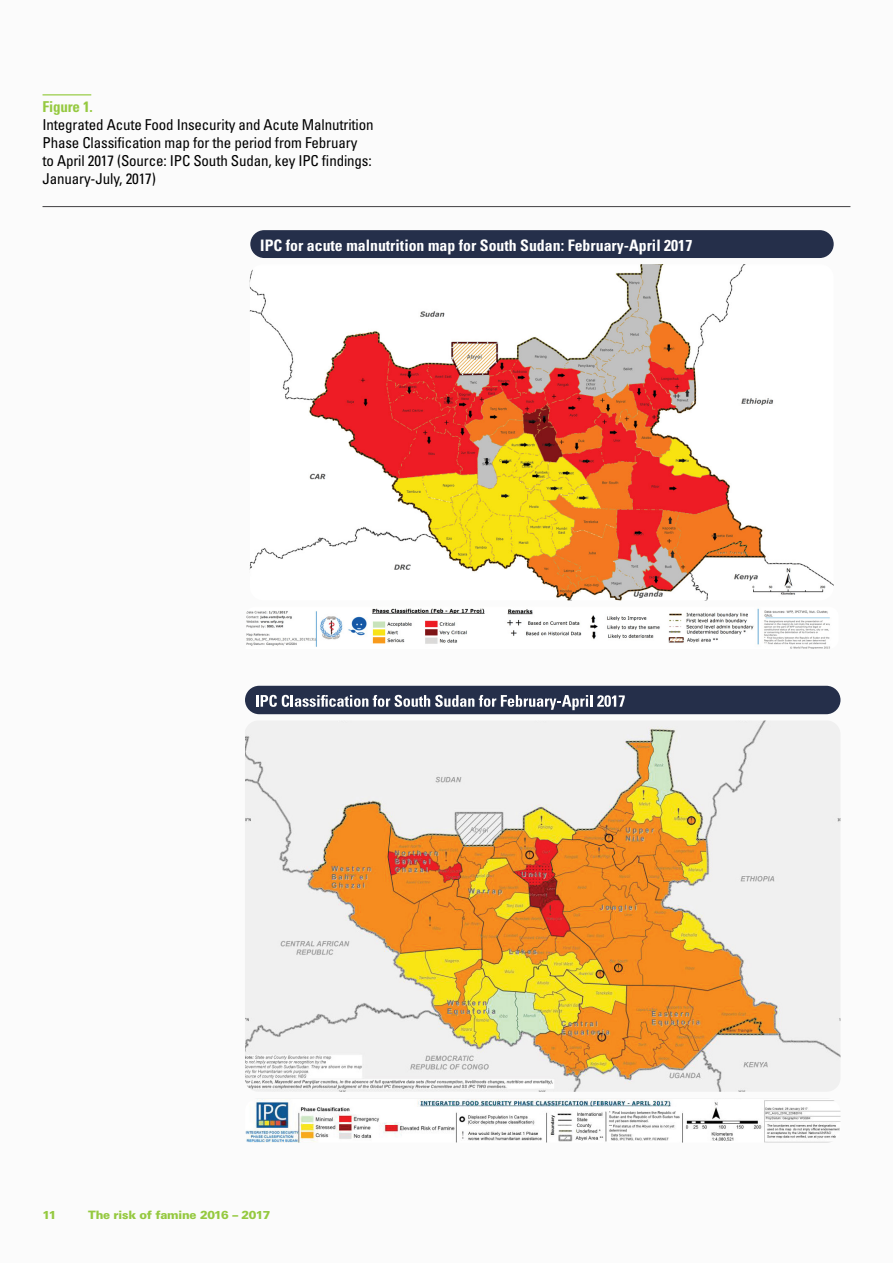
<style>
.page{position:relative;width:893px;height:1263px;background:#fbfbfb}
.page>*{position:absolute;margin:0;border:0;box-sizing:border-box;transform-origin:0 0}
.t1{font:700 condensed 15.75px "Univers LT Std";color:#fff}
.t2{font:condensed 15px/18px "Univers LT Std";letter-spacing:-.01em;color:#000}
.t3{font:700 condensed 15px "Univers LT Std";letter-spacing:-.01em;color:#95c940}
.t4{font:900 11.55px "Univers LT Std";letter-spacing:-.02em;color:#95c940}
</style>
<div class="page">
<hr style="left:43px;top:94px;width:48px;height:2px;background:#aad466">
<hr style="left:43px;top:206px;width:807px;height:1px;background:#414042">
<div style="left:245px;top:686px;width:595px;height:28px;background:#252f4a;border-radius:14px"></div>
<svg style="left:256px;top:695px;width:369px;height:15px"></svg>
<img style="left:245px;top:720px;width:595px;height:372px">
<img style="left:245px;top:1099px;width:595px;height:44px">
<div style="left:250px;top:230px;width:584px;height:28px;background:#252f4a;border-radius:14px"></div>
<img style="left:250px;top:264px;width:584px;height:336px">
<img style="left:246px;top:608px;width:584px;height:41px">
<p class="t3" style="left:43px;top:98px;width:52px">Figure 1.</p>
<p class="t2" style="left:43px;top:116px;width:333px">Integrated Acute Food Insecurity and Acute Malnutrition Phase Classification map for the period from February<br>to April 2017 (Source: IPC South Sudan, key IPC findings:<br>January-July, 2017)</p>
<p class="t1" style="left:260px;top:235px;width:434px">IPC for acute malnutrition map for South Sudan: February-April 2017</p>
<p class="t4" style="left:43px;top:1207px;width:15px">11</p>
<p class="t4" style="left:88px;top:1207px;width:184px">The risk of famine 2016 – 2017</p>
</div>
